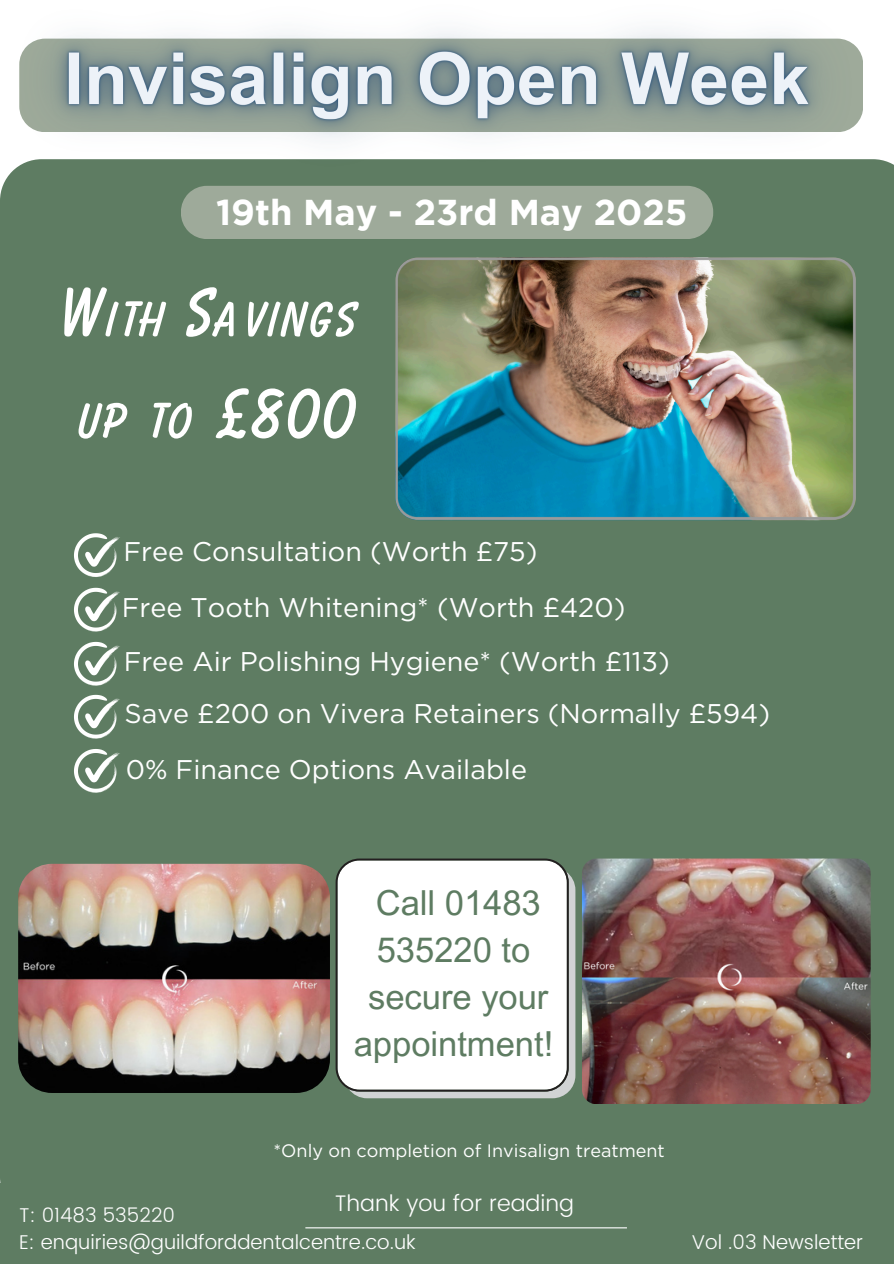
<style>
.page{position:relative;width:894px;height:1264px;background:#fff}
.page>*{position:absolute;margin:0;border:0;box-sizing:border-box;transform-origin:0 0}
.t1{font:700 73.35px/101.4px "Balloon URW";color:#fff}
.t2{font:700 36px "Gotham";color:#fff}
.t3{font:34.5px/47.2px "Arial MT Pro";color:#5e7c62;text-align:center}
.t4{font:27px "Gotham";color:#fff}
.t5{font:300 22.5px "Poppins";color:#fff}
.t6{font:300 19.95px "Poppins";color:#fff}
.t7{font:18px "Gotham";color:#fff}
</style>
<div class="page">
<div style="left:0;top:1183px;width:893px;height:80px;background:#5e7c62"></div>
<hr style="left:305px;top:1227px;width:321px;height:1px;background:#fff">
<div style="left:0;top:218px;width:893px;height:965px;background:#5e7c62"></div>
<div style="left:181px;top:218px;width:532px;height:21px;background:#9eaa9a"></div>
<svg style="left:74px;top:533px;width:46px;height:44px"></svg>
<svg style="left:74px;top:587px;width:46px;height:44px"></svg>
<svg style="left:74px;top:642px;width:46px;height:43px"></svg>
<svg style="left:74px;top:695px;width:46px;height:43px"></svg>
<img style="left:18px;top:863px;width:312px;height:229px">
<img style="left:581px;top:858px;width:288px;height:245px;border-radius:15px">
<img style="left:395px;top:257px;width:460px;height:263px;border-radius:23px">
<svg style="left:74px;top:749px;width:46px;height:43px"></svg>
<svg style="left:348px;top:871px;width:227px;height:227px;background:#b8bcba"></svg>
<svg style="left:335px;top:858px;width:233px;height:233px"></svg>
<img style="left:0;top:30px;width:893px;height:188px">
<h1 class="t2" style="left:216px;top:190px;width:473px">19th May - 23rd May 2025</h1>
<h4 class="t1" style="left:55px;top:274px;width:301px">With Savings up to £800</h4>
<p class="t4" style="left:123px;top:535px;width:415px">Free Consultation (Worth £75)</p>
<p class="t4" style="left:122px;top:591px;width:505px">Free Tooth Whitening* (Worth £420)</p>
<p class="t4" style="left:124px;top:644px;width:547px">Free Air Polishing Hygiene* (Worth £113)</p>
<h4 class="t4" style="left:124px;top:696px;width:647px">Save £200 on Vivera Retainers (Normally £594)</h4>
<p class="t4" style="left:126px;top:753px;width:403px">0% Finance Options Available</p>
<h4 class="t3" style="left:353px;top:883px;width:201px">Call 01483<br>535220 to secure your appointment!</h4>
<p class="t7" style="left:273px;top:1139px;width:392px">*Only on completion of Invisalign treatment</p>
<p class="t5" style="left:334px;top:1189px;width:241px">Thank you for reading</p>
<h4 class="t6" style="left:19px;top:1203px;width:157px">T: 01483 535220</h4>
<p class="t6" style="left:19px;top:1230px;width:398px">E: enquiries@guildforddentalcentre.co.uk</p>
<h4 class="t6" style="left:691px;top:1230px;width:173px">Vol .03 Newsletter</h4>
</div>
